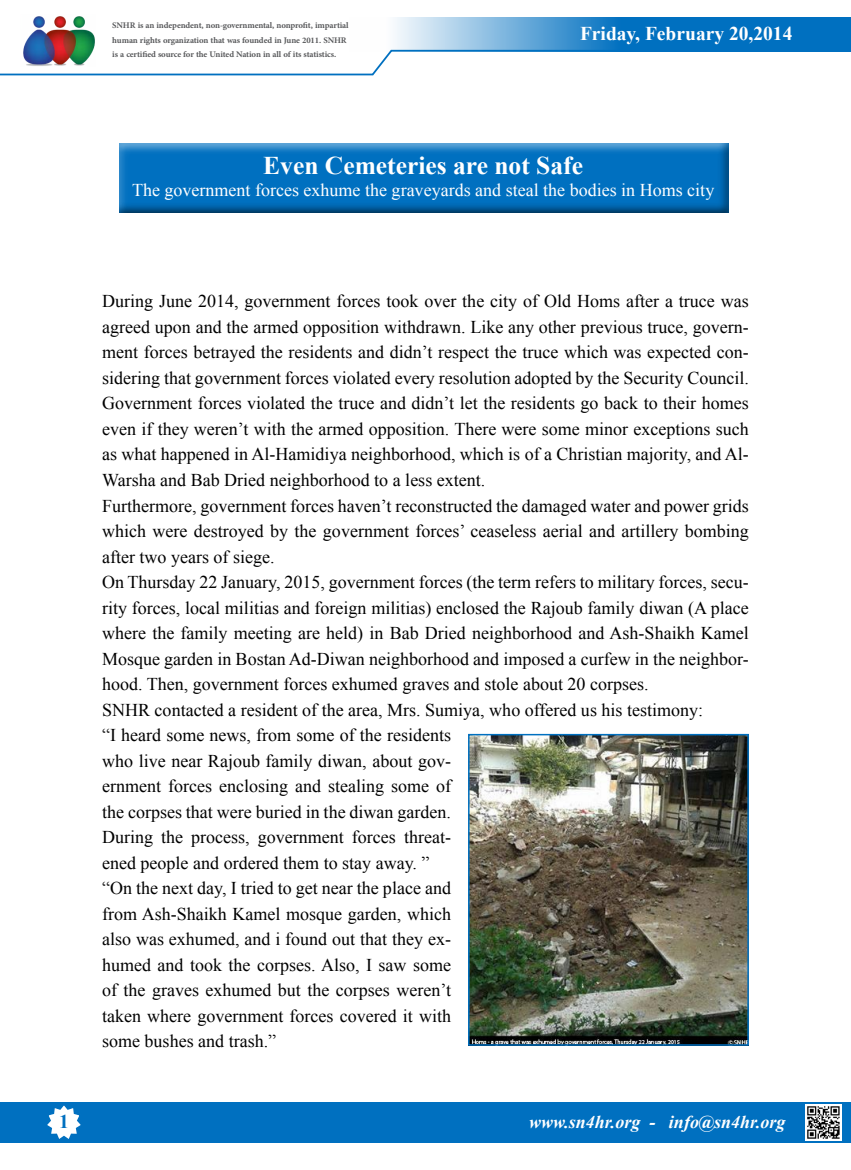
<style>
.page{position:relative;width:851px;height:1170px;background:#fff}
.page>*{position:absolute;margin:0;border:0;box-sizing:border-box;transform-origin:0 0}
.t1{font:700 25.5px "Times New Roman";color:#fff}
.t2{font:700 19.5px "Times New Roman";color:#fff}
.t3{font:700 19.5px "Times New Roman";color:#0070c0}
.t4{font:18px/25.5px "Times New Roman";color:#000}
.t5{font:18px "Times New Roman";color:#fff}
.t6{font:italic 700 18px "Times New Roman";color:#fff}
.t7{font:700 12px/14.4px "Adobe Arabic";letter-spacing:-.01em;color:#58595b}
</style>
<div class="page">
<img style="left:23px;top:16px;width:72px;height:33px">
<div style="left:0;top:1101px;width:850px;height:41px;background:#0070c0"></div>
<svg style="left:44px;top:1101px;width:40px;height:38px"></svg>
<svg style="left:0;top:49px;width:392px;height:27px"></svg>
<img style="left:805px;top:1104px;width:36px;height:36px">
<svg style="left:349px;top:17px;width:501px;height:35px;background:#4b9ad2"></svg>
<div style="left:109px;top:137px;width:631px;height:77px;background:#000;opacity:.75"></div>
<img style="left:471px;top:736px;width:274px;height:306px">
<div style="left:468px;top:733px;width:280px;height:312px;border:2px solid #0070c0"></div>
<p class="t7" style="left:112px;top:17px;width:238px">SNHR anis independent, non-governmental, nonprofit, impartial human rights organization that was founded in June 2011. SNHR<br>ais certified source for the United Nation in all of its statistics.</p>
<p class="t2" style="left:580px;top:20px;width:214px">Friday, February 20,2014</p>
<h1 class="t1" style="left:263px;top:148px;width:321px">Even Cemeteries are not Safe</h1>
<p class="t5" style="left:132px;top:178px;width:583px">The government forces exhume the graveyards and steal the bodies in Homs city</p>
<p class="t3" style="left:59px;top:1107px;width:11px">1</p>
<p class="t4" style="left:102px;top:288px;width:648px">During June 2014, government forces took over the city of Old Homs after a truce was</p>
<p class="t4" style="left:102px;top:314px;width:648px">agreed upon and the armed opposition withdrawn. Like any other previous truce, govern-</p>
<p class="t4" style="left:102px;top:339px;width:648px">ment forces betrayed the residents and didn t’ respect the truce which was expected con-</p>
<p class="t4" style="left:102px;top:365px;width:648px">sidering that government forces violated every resolution adopted by the Security Council.</p>
<p class="t4" style="left:102px;top:390px;width:648px">Government forces violated the truce and didn t’ let the residents go back to their homes even if they weren t’ with the armed opposition. There were some minor exceptions such</p>
<p class="t4" style="left:102px;top:467px;width:384px">Warsha and Bab Dried neighborhood to a less extent.</p>
<p class="t4" style="left:102px;top:441px;width:648px">as what happened in Al-Hamidiya neighborhood, which is of a Christian majority, and Al-</p>
<p class="t4" style="left:102px;top:492px;width:648px;text-align:justify">Furthermore, government forces haven t’ reconstructed the damaged water and power grids which were destroyed by the government forces’ ceaseless aerial and artillery bombing after two years of siege.</p>
<p class="t4" style="left:102px;top:594px;width:648px">rity forces, local militias and foreign militias) enclosed the Rajoub family diwan A( place</p>
<p class="t4" style="left:102px;top:569px;width:648px">On Thursday 22 January, 2015, government forces (the term refers to military forces, secu-</p>
<p class="t4" style="left:102px;top:620px;width:648px">where the family meeting are held) in Bab Dried neighborhood and Ash-Shaikh Kamel</p>
<p class="t4" style="left:102px;top:671px;width:548px">hood. Then, government forces exhumed graves and stole about 20 corpses.</p>
<p class="t4" style="left:102px;top:645px;width:648px">Mosque garden in Bostan Ad-Diwan neighborhood and imposed a curfew in the neighbor-</p>
<p class="t4" style="left:102px;top:696px;width:602px">SNHR contacted a resident of the area, Mrs. Sumiya, who offered us his testimony:<br>I“ heard some news, from some of the residents</p>
<p class="t4" style="left:102px;top:773px;width:350px">ernment forces enclosing and stealing some of</p>
<p class="t4" style="left:102px;top:747px;width:350px">who live near Rajoub family diwan, about gov-</p>
<p class="t4" style="left:102px;top:798px;width:350px">the corpses that were buried in the diwan garden.</p>
<p class="t4" style="left:102px;top:849px;width:329px">ened people and ordered them to stay away “.</p>
<p class="t4" style="left:102px;top:824px;width:350px">During the process, government forces threat-</p>
<p class="t4" style="left:102px;top:875px;width:350px">“On the next day I, tried to get near the place and from Ash-Shaikh Kamel mosque garden, which</p>
<p class="t4" style="left:102px;top:951px;width:350px">humed and took the corpses. Also I, saw some</p>
<p class="t4" style="left:102px;top:926px;width:350px">also was exhumed, and i found out that they ex-</p>
<p class="t4" style="left:102px;top:977px;width:350px;text-align:justify">of the graves exhumed but the corpses weren t’ taken where government forces covered it with some bushes and trash “.</p>
<p class="t6" style="left:529px;top:1108px;width:113px">www.sn4hr.org</p>
<p class="t6" style="left:649px;top:1108px;width:7px">-</p>
<p class="t6" style="left:669px;top:1108px;width:118px">info@sn4hr.org</p>
</div>
